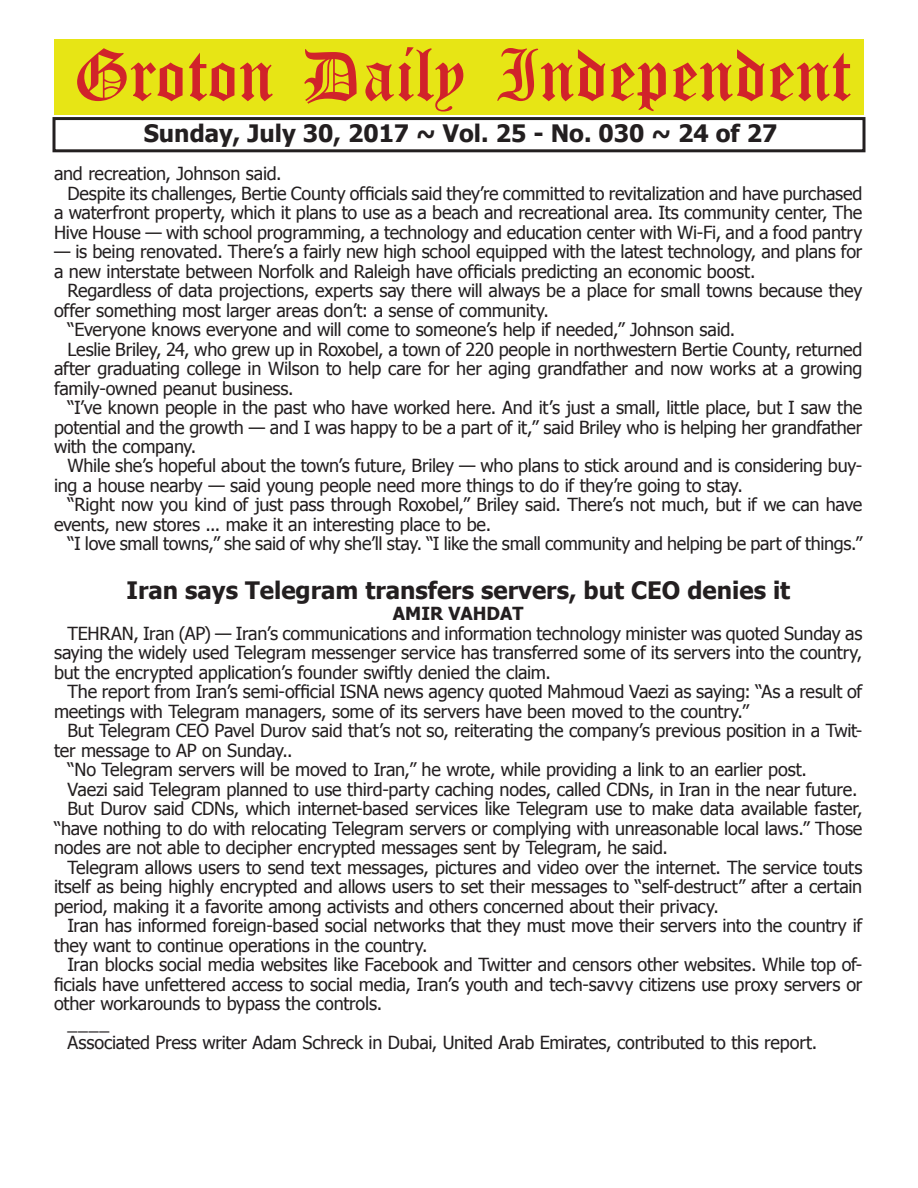
<style>
.page{position:relative;width:918px;height:1188px;background:#fff}
.page>*{position:absolute;margin:0;border:0;box-sizing:border-box;transform-origin:0 0}
.t1{font:54px "Old English Five";color:#d1232a}
.t2{font:700 24px "Tahoma";color:#231f20}
.t3{font:18px/19.5px "Tahoma";letter-spacing:-.01em;color:#231f20}
.t4{font:700 18px "Tahoma";color:#231f20}
</style>
<div class="page">
<div style="left:52px;top:117px;width:814px;height:35px;border:3px solid #231f20"></div>
<div style="left:54px;top:40px;width:810px;height:75px;background:#e7e515"></div>
<h1 class="t1" style="left:73px;top:50px;width:779px">Groton Daily Independent</h1>
<h2 class="t2" style="left:144px;top:116px;width:635px">Sunday, July 30, 2017 ~ Vol. 25 - No. 030 ~ 24 of 27</h2>
<p class="t3" style="left:54px;top:163px;width:229px">and recreation, Johnson said.</p>
<p class="t3" style="left:68px;top:182px;width:797px">Despite its challenges, Bertie County officials said they’re committed to revitalization and have purchased</p>
<p class="t3" style="left:54px;top:202px;width:810px">a waterfront property, which it plans to use as a beach and recreational area. Its community center, The</p>
<p class="t3" style="left:54px;top:221px;width:810px">Hive House — with school programming, a technology and education center with Wi-Fi, and a food pantry</p>
<p class="t3" style="left:54px;top:241px;width:810px">— is being renovated. There’s a fairly new high school equipped with the latest technology, and plans for a new interstate between Norfolk and Raleigh have officials predicting an economic boost.</p>
<p class="t3" style="left:68px;top:280px;width:796px">Regardless of data projections, experts say there will always be a place for small towns because they</p>
<p class="t3" style="left:54px;top:299px;width:496px">offer something most larger areas don’t: a sense of community.</p>
<p class="t3" style="left:68px;top:319px;width:669px">“Everyone knows everyone and will come to someone’s help if needed,” Johnson said.</p>
<p class="t3" style="left:68px;top:338px;width:797px">Leslie Briley, 24, who grew up in Roxobel, a town of 220 people in northwestern Bertie County, returned</p>
<p class="t3" style="left:54px;top:358px;width:810px">after graduating college in Wilson to help care for her aging grandfather and now works at a growing</p>
<p class="t3" style="left:54px;top:377px;width:241px">family-owned peanut business.</p>
<p class="t3" style="left:68px;top:397px;width:796px">“I’ve known people in the past who have worked here. And it’s just a small, little place, but I saw the</p>
<p class="t3" style="left:54px;top:416px;width:810px">potential and the growth — and I was happy to be a part of it,” said Briley who is helping her grandfather</p>
<p class="t3" style="left:54px;top:436px;width:144px">with the company.</p>
<p class="t3" style="left:68px;top:455px;width:796px">While she’s hopeful about the town’s future, Briley — who plans to stick around and is considering buy-</p>
<p class="t3" style="left:54px;top:475px;width:690px">ing a house nearby — said young people need more things to do if they’re going to stay.</p>
<p class="t3" style="left:68px;top:494px;width:796px">“Right now you kind of just pass through Roxobel,” Briley said. There’s not much, but if we can have</p>
<p class="t3" style="left:54px;top:514px;width:439px">events, new stores ... make it an interesting place to be.</p>
<p class="t3" style="left:68px;top:533px;width:796px">“I love small towns,” she said of why she’ll stay. “I like the small community and helping be part of things.”</p>
<h2 class="t2" style="left:126px;top:573px;width:665px">Iran says Telegram transfers servers, but CEO denies it</h2>
<p class="t4" style="left:393px;top:601px;width:132px">AMIR VAHDAT</p>
<p class="t3" style="left:54px;top:623px;width:810px;text-align:justify;text-indent:14px">TEHRAN, Iran (AP) — Iran’s communications and information technology minister was quoted Sunday as saying the widely used Telegram messenger service has transferred some of its servers into the country, but the encrypted application’s founder swiftly denied the claim.</p>
<p class="t3" style="left:54px;top:681px;width:810px;text-indent:14px">The report from Iran’s semi-official ISNA news agency quoted Mahmoud Vaezi as saying: “As a result of meetings with Telegram managers, some of its servers have been moved to the country.”</p>
<p class="t3" style="left:68px;top:720px;width:796px">But Telegram CEO Pavel Durov said that’s not so, reiterating the company’s previous position in a Twit-</p>
<p class="t3" style="left:54px;top:740px;width:240px">ter message to AP on Sunday..</p>
<p class="t3" style="left:68px;top:759px;width:741px">“No Telegram servers will be moved to Iran,” he wrote, while providing a link to an earlier post.</p>
<p class="t3" style="left:68px;top:779px;width:791px">Vaezi said Telegram planned to use third-party caching nodes, called CDNs, in Iran in the near future.</p>
<p class="t3" style="left:68px;top:798px;width:796px">But Durov said CDNs, which internet-based services like Telegram use to make data available faster,</p>
<p class="t3" style="left:54px;top:818px;width:810px">“have nothing to do with relocating Telegram servers or complying with unreasonable local laws.” Those</p>
<p class="t3" style="left:54px;top:837px;width:615px">nodes are not able to decipher encrypted messages sent by Telegram, he said.</p>
<p class="t3" style="left:68px;top:857px;width:796px">Telegram allows users to send text messages, pictures and video over the internet. The service touts</p>
<p class="t3" style="left:54px;top:876px;width:810px">itself as being highly encrypted and allows users to set their messages to “self-destruct” after a certain</p>
<p class="t3" style="left:54px;top:896px;width:666px">period, making it a favorite among activists and others concerned about their privacy.</p>
<p class="t3" style="left:68px;top:915px;width:796px">Iran has informed foreign-based social networks that they must move their servers into the country if</p>
<p class="t3" style="left:54px;top:935px;width:375px">they want to continue operations in the country.</p>
<p class="t3" style="left:68px;top:954px;width:796px">Iran blocks social media websites like Facebook and Twitter and censors other websites. While top of-</p>
<p class="t3" style="left:54px;top:974px;width:810px">ficials have unfettered access to social media, Iran’s youth and tech-savvy citizens use proxy servers or</p>
<p class="t3" style="left:54px;top:993px;width:330px">other workarounds to bypass the controls.</p>
<p class="t3" style="left:68px;top:1013px;width:43px">____</p>
<p class="t3" style="left:68px;top:1032px;width:751px">Associated Press writer Adam Schreck in Dubai, United Arab Emirates, contributed to this report.</p>
</div>
